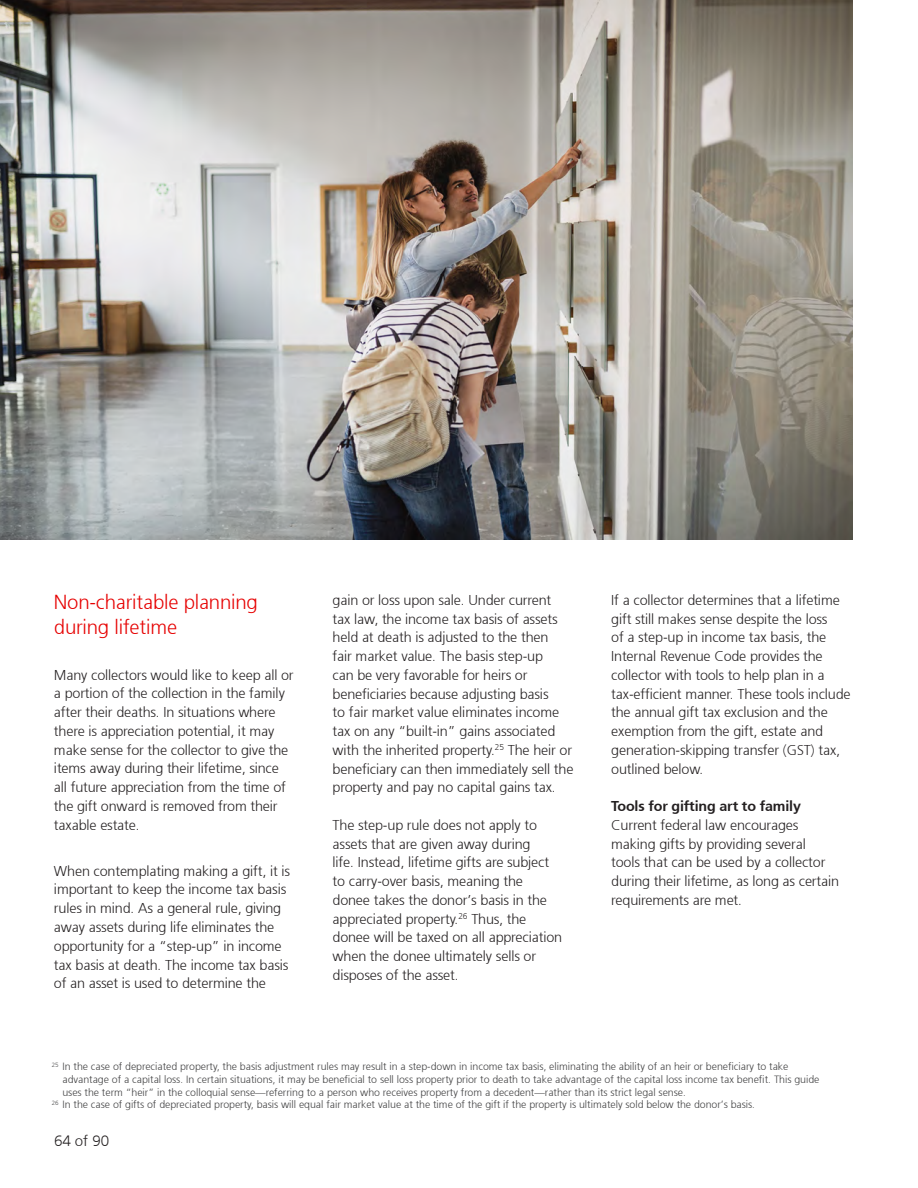
<style>
.page{position:relative;width:918px;height:1188px;background:#fff}
.page>*{position:absolute;margin:0;border:0;box-sizing:border-box;transform-origin:0 0}
.LI-head_14{font:300 20.25px/24.3px "Frutiger 45";letter-spacing:-.01em;color:#e60000}
.t1{font:300 15px "Frutiger 45";color:#231f20}
.LI_bod{font:300 14.25px/18.8px "Frutiger 45";letter-spacing:-.01em;color:#231f20}
.LI-head_14-2{font:300 14.25px/18.8px "Frutiger 45";letter-spacing:-.01em;color:#231f20}
.LI_sub3{font:300 14.25px "Frutiger 45";letter-spacing:-.01em;color:#231f20}
.footnote{font:300 10.5px/12.6px "Frutiger 45";color:#3e3e3f}
</style>
<div class="page">
<img style="left:0;top:0;width:852px;height:540px">
<h1 class="LI-head_14" style="left:54px;top:590px;width:205px">Non-charitable planning during lifetime</h1>
<h1 class="LI-head_14-2" style="left:54px;top:665px;width:241px">Many collectors would like to keep all or a portion of the collection in the family after their deaths. In situations where there is appreciation potential, it may make sense for the collector to give the items away during their lifetime, since all future appreciation from the time of the gift onward is removed from their taxable estate.</h1>
<p class="LI_bod" style="left:54px;top:861px;width:238px">When contemplating making a gift, it is important to keep the income tax basis rules in mind. As a general rule, giving away assets during life eliminates the opportunity for a “step-up” in income tax basis at death. The income tax basis</p>
<p class="LI_bod" style="left:54px;top:974px;width:213px">of an asset is used to determine the</p>
<p class="LI_bod" style="left:333px;top:590px;width:242px">gain or loss upon sale. Under current<br>tax law, the income tax basis of assets held at death is adjusted to the then<br>fair market value. The basis step-up<br>can be very favorable for heirs or beneficiaries because adjusting basis<br>to fair market value eliminates income tax on any “built-in” gains associated with the inherited property.<sup>25</sup> The heir or beneficiary can then immediately sell the property and pay no capital gains tax.</p>
<p class="LI_bod" style="left:333px;top:815px;width:231px">The step-up rule does not apply to assets that are given away during<br>life. Instead, lifetime gifts are subject to carry-over basis, meaning the donee takes the donor’s basis in the appreciated property.<sup>26</sup> Thus, the donee will be taxed on all appreciation when the donee ultimately sells or disposes of the asset.</p>
<p class="LI_bod" style="left:611px;top:590px;width:241px">If a collector determines that a lifetime gift still makes sense despite the loss<br>of a step-up in income tax basis, the Internal Revenue Code provides the collector with tools to help plan in a tax-efficient manner. These tools include the annual gift tax exclusion and the exemption from the gift, estate and generation-skipping transfer (GST) tax, outlined below.</p>
<h2 class="LI_sub3" style="left:611px;top:798px;width:191px">Tools for gifting art to family</h2>
<p class="LI_bod" style="left:611px;top:815px;width:229px">Current federal law encourages making gifts by providing several<br>tools that can be used by a collector during their lifetime, as long as certain requirements are met.</p>
<p class="footnote" style="left:63px;top:1060px;width:758px;text-indent:-11px"><sup>25</sup> In the case of depreciated property, the basis adjustment rules may result in a step-down in income tax basis, eliminating the ability of an heir or beneficiary to take advantage of a capital loss. In certain situations, it may be beneficial to sell loss property prior to death to take advantage of the capital loss income tax benefit. This guide uses the term “heir” in the colloquial sense—referring to a person who receives property from a decedent—rather than its strict legal sense.</p>
<p class="footnote" style="left:52px;top:1098px;width:705px"><sup>26</sup> In the case of gifts of depreciated property, basis will equal fair market value at the time of the gift if the property is ultimately sold below the donor’s basis.</p>
<p class="t1" style="left:54px;top:1132px;width:57px">64 of 90</p>
</div>
